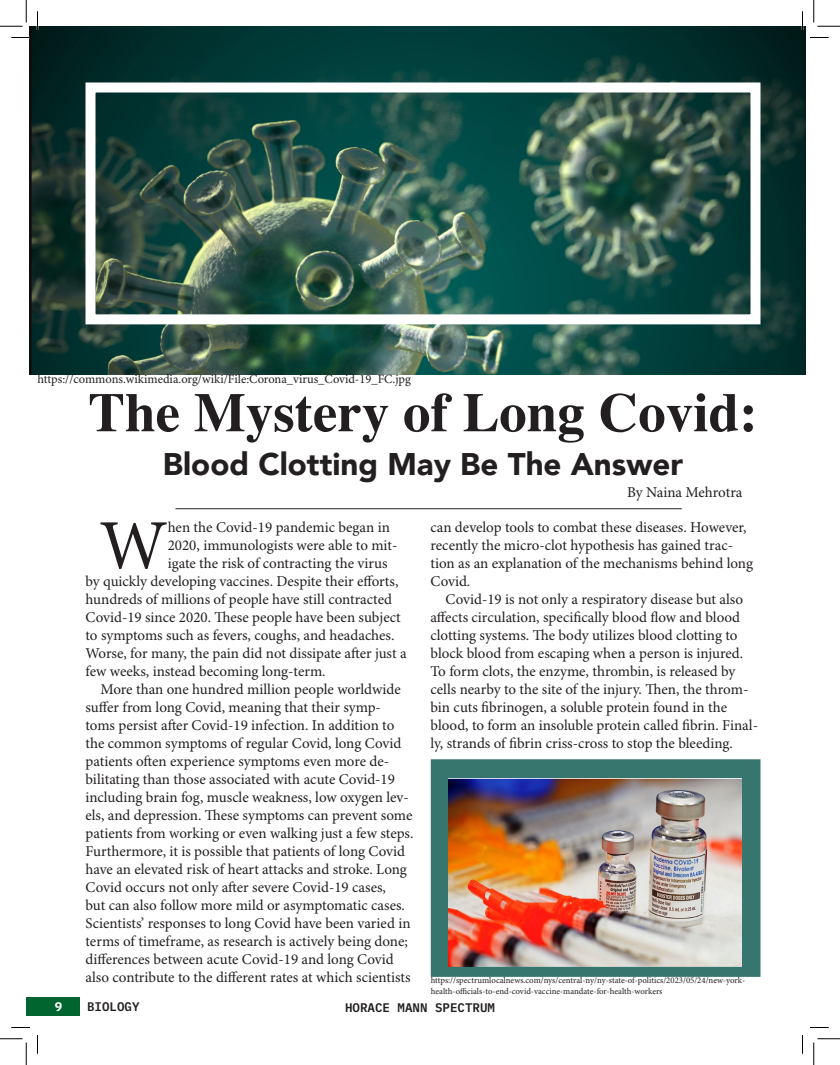
<style>
.page{position:relative;width:840px;height:1065px;background:#fff}
.page>*{position:absolute;margin:0;border:0;box-sizing:border-box;transform-origin:0 0}
.t1{font:70.38px "Minion Pro";color:#231f20}
.t2{font:700 55px "Times";color:#231f20}
.t3{font:900 31.25px "Avenir";color:#231f20}
.t4{font:15px/18px "Minion Pro";color:#231f20}
.t5{font:12.5px "Minion Pro";color:#231f20}
.t6{font:600 12.5px "IBM Plex Mono";color:#231f20}
.t7{font:700 12.5px "IBM Plex Mono";color:#fff}
.t8{font:8.75px/10.5px "Minion Pro";color:#231f20}
</style>
<div class="page">
<div style="left:26px;top:998px;width:53px;height:18px;background:#00652e"></div>
<div style="left:431px;top:759px;width:330px;height:218px;background:linear-gradient(to right,#37756f,#37756f);border:8px solid #0c5750"></div>
<img style="left:29px;top:26px;width:777px;height:348px">
<div style="left:86px;top:82px;width:675px;height:242px;border:10px solid #fff"></div>
<img style="left:449px;top:778px;width:293px;height:188px">
<hr style="left:175px;top:509px;width:507px;height:1px;background:#231f20">
<svg style="left:11px;top:37px;width:19px;height:1px"></svg>
<svg style="left:810px;top:37px;width:19px;height:1px"></svg>
<svg style="left:11px;top:1027px;width:19px;height:1px"></svg>
<svg style="left:810px;top:1027px;width:19px;height:1px"></svg>
<svg style="left:37px;top:11px;width:1px;height:19px"></svg>
<svg style="left:37px;top:1035px;width:1px;height:19px"></svg>
<svg style="left:802px;top:11px;width:1px;height:19px"></svg>
<svg style="left:802px;top:1035px;width:1px;height:19px"></svg>
<svg style="left:0;top:0;width:27px;height:27px"></svg>
<svg style="left:0;top:1039px;width:27px;height:26px"></svg>
<svg style="left:814px;top:0;width:26px;height:27px"></svg>
<svg style="left:814px;top:1039px;width:26px;height:26px"></svg>
<p class="t5" style="left:38px;top:372px;width:375px">https://commons.wikimedia.org/wiki/File:Corona_virus_Covid-19_FC.jpg</p>
<p class="t2" style="left:88px;top:360px;width:671px">The Mystery of Long Covid:</p>
<p class="t3" style="left:163px;top:437px;width:522px">Blood Clotting May Be The Answer</p>
<p class="t1" style="left:99px;top:504px;width:70px">W</p>
<p class="t4" style="left:168px;top:519px;width:224px">hen the Covid-19 pandemic began in</p>
<p class="t4" style="left:627px;top:484px;width:117px">By Naina Mehrotra</p>
<p class="t4" style="left:430px;top:519px;width:324px">can develop tools to combat these diseases. However, recently the micro-clot hypothesis has gained trac&shy;tion as an explanation of the mechanisms behind long Covid.</p>
<p class="t4" style="left:430px;top:591px;width:329px;text-indent:15px">Covid-19 is not only a respiratory disease but also affects circulation, specifically blood flow and blood clotting systems. The body utilizes blood clotting to block blood from escaping when a person is injured.<br>To form clots, the enzyme, thrombin, is released by cells nearby to the site of the injury. Then, the throm&shy;bin cuts fibrinogen, a soluble protein found in the blood, to form an insoluble protein called fibrin. Final&shy;ly, strands of fibrin criss-cross to stop the bleeding.</p>
<p class="t4" style="left:168px;top:537px;width:231px">2020, immunologists were able to mit-</p>
<p class="t4" style="left:168px;top:555px;width:221px">igate the risk of contracting the virus</p>
<p class="t4" style="left:86px;top:573px;width:314px">by quickly developing vaccines. Despite their efforts,</p>
<p class="t4" style="left:86px;top:591px;width:308px">hundreds of millions of people have still contracted</p>
<p class="t4" style="left:86px;top:609px;width:317px">Covid-19 since 2020. These people have been subject</p>
<p class="t4" style="left:86px;top:627px;width:311px">to symptoms such as fevers, coughs, and headaches.</p>
<p class="t4" style="left:86px;top:645px;width:323px">Worse, for many, the pain did not dissipate after just a</p>
<p class="t4" style="left:86px;top:663px;width:242px">few weeks, instead becoming long-term.</p>
<p class="t4" style="left:86px;top:681px;width:330px;text-indent:15px">More than one hundred million people worldwide suffer from long Covid, meaning that their symp&shy;toms persist after Covid-19 infection. In addition to the common symptoms of regular Covid, long Covid patients often experience symptoms even more de&shy;bilitating than those associated with acute Covid-19 including brain fog, muscle weakness, low oxygen lev&shy;els, and depression. These symptoms can prevent some patients from working or even walking just a few steps.<br>Furthermore, it is possible that patients of long Covid have an elevated risk of heart attacks and stroke. Long Covid occurs not only after severe Covid-19 cases,<br>but can also follow more mild or asymptomatic cases.<br>Scientists’ responses to long Covid have been varied in terms of timeframe, as research is actively being done; differences between acute Covid-19 and long Covid also contribute to the different rates at which scientists</p>
<p class="t8" style="left:431px;top:976px;width:316px">https://spectrumlocalnews.com/nys/central-ny/ny-state-of-politics/2023/05/24/new-york&shy;health-officials-to-end-covid-vaccine-mandate-for-health-workers</p>
<p class="t7" style="left:55px;top:997px;width:9px">9</p>
<p class="t6" style="left:87px;top:997px;width:54px">BIOLOGY</p>
<p class="t6" style="left:345px;top:997px;width:152px">HORACE MANN SPECTRUM</p>
</div>
